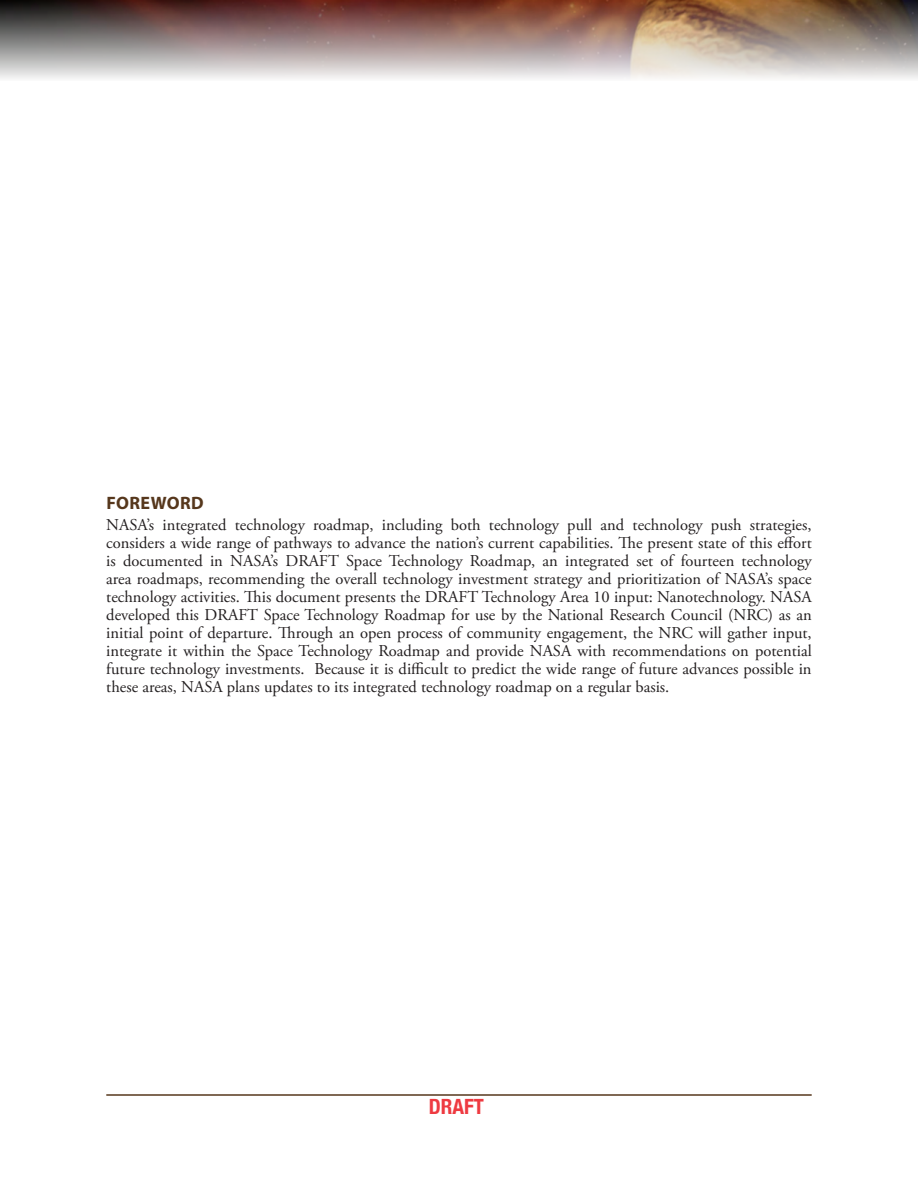
<style>
.page{position:relative;width:918px;height:1188px;background:#fff}
.page>*{position:absolute;margin:0;border:0;box-sizing:border-box;transform-origin:0 0}
.t1{font:700 condensed 21px "Helvetica Neue";color:#ee3a41}
.t2{font:700 18px "Myriad Pro";letter-spacing:.02em;color:#56371c}
.t3{font:16.5px/18px "Adobe Garamond Pro";color:#231f20;text-align:justify}
</style>
<div class="page">
<img style="left:0;top:0;width:918px;height:79px">
<hr style="left:106px;top:1094px;width:706px;height:2px;background:#56371c">
<p class="t2" style="left:106px;top:491px;width:99px">FOREWORD</p>
<p class="t3" style="left:106px;top:517px;width:707px">NASA’s integrated technology roadmap, including both technology pull and technology push strategies, considers a wide range of pathways to advance the nation’s current capabilities. The present state of this effort is documented in NASA’s DRAFT Space Technology Roadmap, an integrated set of fourteen technology area roadmaps, recommending the overall technology investment strategy and prioritization of NASA’s space technology activities. This document presents the DRAFT Technology Area 10 input: Nanotechnology. NASA developed this DRAFT Space Technology Roadmap for use by the National Research Council (NRC) as an initial point of departure. Through an open process of community engagement, the NRC will gather input, integrate it within the Space Technology Roadmap and provide NASA with recommendations on potential future technology investments. Because it is difficult to predict the wide range of future advances possible in these areas, NASA plans updates to its integrated technology roadmap on a regular basis.</p>
<p class="t1" style="left:429px;top:1094px;width:57px">DRAFT</p>
</div>
